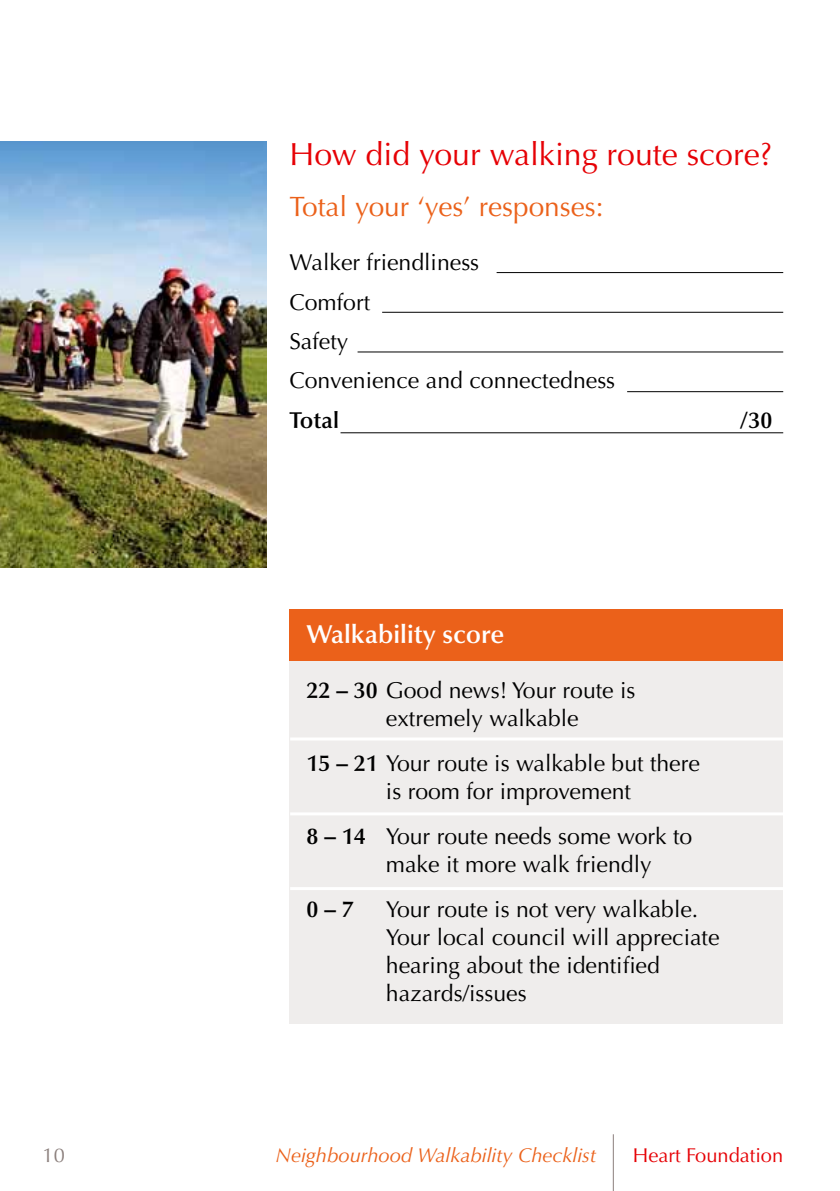
<style>
.page{position:relative;width:840px;height:1191px;background:#fff}
.page>*{position:absolute;margin:0;border:0;box-sizing:border-box;transform-origin:0 0}
.t1{font:32px "Optima LT";color:#e60005}
.t2{font:28px "Optima LT";color:#eb611a}
.t3{font:600 26px "Optima LT";color:#fff}
.t4{font:23px/28px "Optima LT";color:#000}
.t5{font:600 23px "Optima LT";color:#000}
.t6{font:italic 20px "Optima LT";color:#eb611a}
.t7{font:20px "Optima LT";color:#e60005}
.t8{font:20px "Optima LT";color:#8b7f7c}
.s1{font-weight:600}
</style>
<div class="page">
<hr style="left:612px;top:1134px;width:1px;height:57px;background:#8b7f7c">
<img style="left:0;top:142px;width:266px;height:425px">
<hr style="left:496px;top:272px;width:286px;height:1px;background:#000">
<hr style="left:382px;top:312px;width:400px;height:1px;background:#000">
<hr style="left:357px;top:351px;width:425px;height:1px;background:#000">
<hr style="left:340px;top:432px;width:442px;height:1px;background:#000">
<hr style="left:626px;top:391px;width:156px;height:1px;background:#000">
<div style="left:289px;top:609px;width:493px;height:51px;background:#eb611a"></div>
<div style="left:289px;top:660px;width:493px;height:363px;background:#efedec"></div>
<hr style="left:290px;top:812px;width:492px;height:3px;background:#fff">
<hr style="left:290px;top:737px;width:492px;height:3px;background:#fff">
<hr style="left:290px;top:887px;width:492px;height:3px;background:#fff">
<h1 class="t1" style="left:289px;top:136px;width:484px">How did your walking route score?</h1>
<p class="t2" style="left:289px;top:190px;width:315px">Total your ‘yes’ responses:</p>
<p class="t4" style="left:289px;top:243px;width:327px;line-height:39.4px">Walker friendliness<br>Comfort<br>Safety<br>Convenience and connectedness</p>
<p class="t5" style="left:289px;top:406px;width:51px">Total</p>
<p class="t5" style="left:739px;top:406px;width:34px">/30</p>
<p class="t3" style="left:306px;top:619px;width:199px">Walkability score</p>
<p class="t4" style="left:386px;top:676px;width:251px;text-indent:-79px"><span class="s1">22 – 30</span> Good news! Your route is extremely walkable</p>
<p class="t4" style="left:306px;top:749px;width:395px;text-align:center"><span class="s1">15 – 21</span> Your route is walkable but there is room for improvement</p>
<p class="t4" style="left:386px;top:822px;width:308px;text-indent:-79px"><span class="s1">8 – 14</span> Your route needs some work to make it more walk friendly</p>
<p class="t5" style="left:306px;top:895px;width:49px">0 – 7</p>
<p class="t4" style="left:386px;top:895px;width:335px">Your route is not very walkable.<br>Your local council will appreciate hearing about the identified hazards/issues</p>
<p class="t8" style="left:43px;top:1143px;width:24px">10</p>
<p class="t6" style="left:275px;top:1143px;width:322px">Neighbourhood Walkability Checklist</p>
<p class="t7" style="left:632px;top:1143px;width:152px">Heart Foundation</p>
</div>
